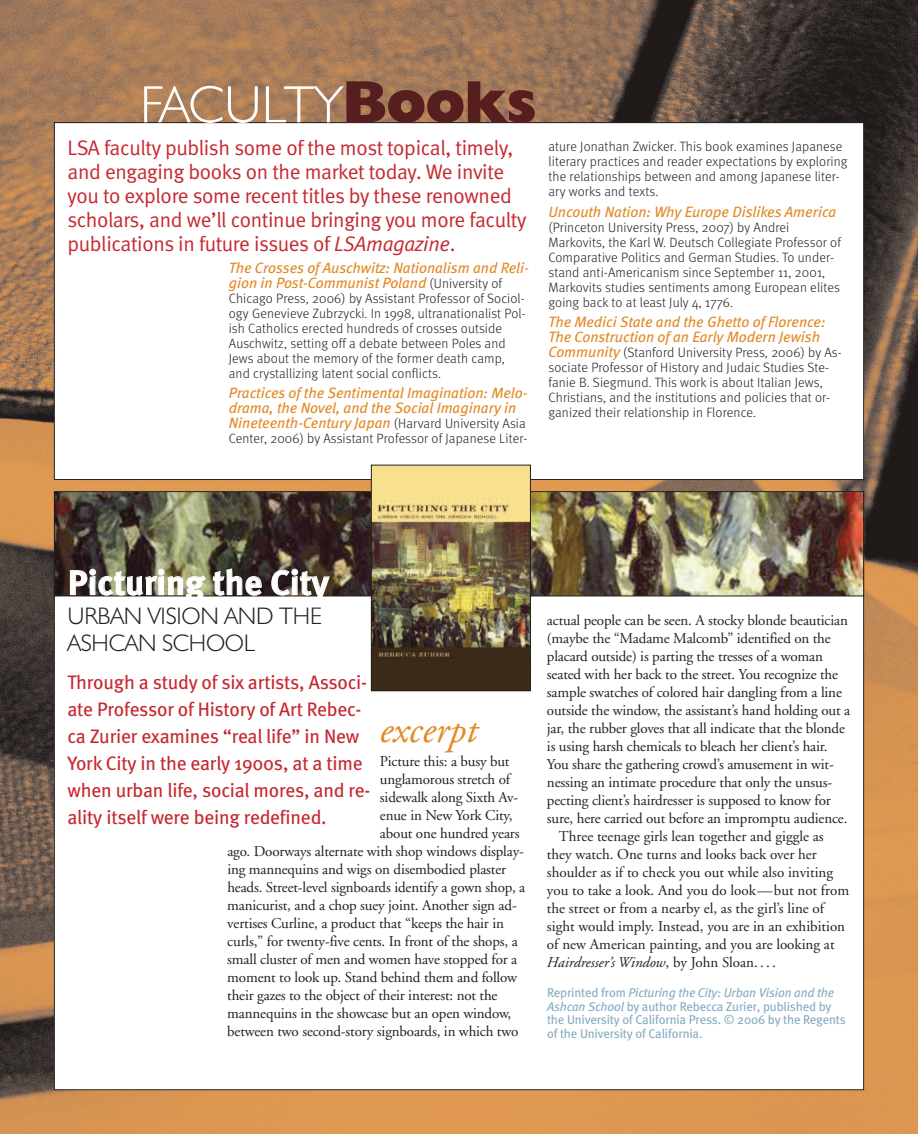
<style>
.page{position:relative;width:918px;height:1134px;background:#fff}
.page>*{position:absolute;margin:0;border:0;box-sizing:border-box;transform-origin:0 0}
.t1{font:300 52.65px "Humanist 521 BT";letter-spacing:-.01em;color:#fff}
.t2{font:39px "Adobe Garamond Italic Os F";color:#e18a26}
.t3{font:700 34.5px "Meta";letter-spacing:.01em;color:#fff}
.t4{font:300 24px/27px "Humanist 521 BT";letter-spacing:-.01em;color:#231f20}
.t5{font:21px/24px "Meta Normal";letter-spacing:-.015em;color:#c62930}
.t6{font:19.5px/27px "Meta";letter-spacing:-.01em;color:#c62930}
.t7{font:15px "Adobe Garamond";letter-spacing:-.01em;color:#231f20}
.t8{font:italic 15px/15px "Meta";color:#e18a26}
.t9{font:italic 15px "Adobe Garamond";color:#231f20}
.t10{font:300 13.5px/15px "Meta";letter-spacing:.01em;color:#231f20}
.t11{font:12.75px/13.5px "Meta";letter-spacing:-.01em;color:#87acc1}
.s1{font-weight:800;font-size:60px;color:#561e1e}
.s2{font-family:"Meta Normal LF";font-style:italic}
.s3{font-weight:300;font-style:normal;font-size:13.5px;color:#231f20}
.s4{font-weight:400;font-style:italic;font-size:15px;color:#e18a26}
.s5{font-style:normal}
.s6{font-style:italic}
</style>
<div class="page">
<img style="left:0;top:0;width:918px;height:1134px">
<div style="left:54px;top:123px;width:810px;height:357px;background:#fff"></div>
<div style="left:54px;top:561px;width:810px;height:529px;background:#fff"></div>
<img style="left:56px;top:493px;width:806px;height:101px">
<div style="left:54px;top:491px;width:810px;height:105px;border:1px solid #231f20"></div>
<img style="left:373px;top:467px;width:156px;height:222px">
<div style="left:371px;top:465px;width:160px;height:226px;border:1px solid #231f20"></div>
<h1 class="t1" style="left:140px;top:86px;width:398px">FACULTY<span class="s1">Books</span></h1>
<p class="t5" style="left:67px;top:137px;width:461px">LSA faculty publish some of the most topical, timely, and engaging books on the market today. We invite you to explore some recent titles by these renowned scholars, and we’ll continue bringing you more faculty publications in future issues of <span class="s2">LSAmagazine</span>.</p>
<p class="t8" style="left:229px;top:262px;width:302px">The Crosses of Auschwitz: Nationalism and Reli&shy;gion in Post-Communist Poland <span class="s3">(University of</span></p>
<p class="t10" style="left:229px;top:292px;width:298px">Chicago Press, 2006) by Assistant Professor of Sociol&shy;ogy Genevieve Zubrzycki. In 1998, ultranationalist Pol&shy;ish Catholics erected hundreds of crosses outside Auschwitz, setting off a debate between Poles and Jews about the memory of the former death camp, and crystallizing latent social conflicts.</p>
<p class="t8" style="left:229px;top:387px;width:300px">Practices of the Sentimental Imagination: Melo&shy;drama, the Novel, and the Social Imaginary in<br>Nineteenth-Century Japan <span class="s3">(Harvard University Asia</span></p>
<p class="t10" style="left:229px;top:432px;width:300px">Center, 2006) by Assistant Professor of Japanese Liter-</p>
<p class="t10" style="left:549px;top:140px;width:301px">ature Jonathan Zwicker. This book examines Japanese literary practices and reader expectations by exploring the relationships between and among Japanese liter&shy;ary works and texts.</p>
<p class="t8" style="left:549px;top:205px;width:289px">Uncouth Nation: Why Europe Dislikes America</p>
<p class="t10" style="left:549px;top:221px;width:294px">(Princeton University Press, 2007) by Andrei Markovits, the Karl W. Deutsch Collegiate Professor of Comparative Politics and German Studies. To under&shy;stand anti-Americanism since September 11, 2001, Markovits studies sentiments among European elites going back to at least July 4, 1776.</p>
<p class="t8" style="left:549px;top:316px;width:278px">The Medici State and the Ghetto of Florence:<br>The Construction of an Early Modern Jewish</p>
<p class="t10" style="left:549px;top:346px;width:295px"><span class="s4">Community</span> (Stanford University Press, 2006) by As&shy;sociate Professor of History and Judaic Studies Ste&shy;fanie B. Siegmund. This work is about Italian Jews, Christians, and the institutions and policies that or&shy;ganized their relationship in Florence.</p>
<h3 class="t3" style="left:68px;top:562px;width:262px">Picturing the City</h3>
<h3 class="t4" style="left:68px;top:605px;width:256px">URBAN VISION AND THE<br>ASHCAN SCHOOL</h3>
<h3 class="t6" style="left:67px;top:671px;width:305px">Through a study of six artists, Associ&shy;ate Professor of History of Art Rebec&shy;ca Zurier examines “real life” in New York City in the early 1900s, at a time when urban life, social mores, and re&shy;ality itself were being redefined.</h3>
<h2 class="t2" style="left:379px;top:714px;width:99px">excerpt</h2>
<p class="t7" style="left:380px;top:755px;width:131px">Picture this: a busy but</p>
<p class="t7" style="left:380px;top:773px;width:132px">unglamorous stretch of</p>
<p class="t7" style="left:380px;top:791px;width:140px">sidewalk along Sixth Av-</p>
<p class="t7" style="left:380px;top:809px;width:134px">enue in New York City,</p>
<p class="t7" style="left:380px;top:827px;width:141px">about one hundred years</p>
<p class="t7" style="left:227px;top:845px;width:298px">ago. Doorways alternate with shop windows display-</p>
<p class="t7" style="left:227px;top:863px;width:280px">ing mannequins and wigs on disembodied plaster</p>
<p class="t7" style="left:227px;top:881px;width:300px">heads. Street-level signboards identify a gown shop, a</p>
<p class="t7" style="left:227px;top:899px;width:291px">manicurist, and a chop suey joint. Another sign ad-</p>
<p class="t7" style="left:227px;top:917px;width:278px">vertises Curline, a product that “keeps the hair in</p>
<p class="t7" style="left:227px;top:935px;width:292px">curls,” for twenty-five cents. In front of the shops, a</p>
<p class="t7" style="left:227px;top:953px;width:292px">small cluster of men and women have stopped for a</p>
<p class="t7" style="left:227px;top:971px;width:291px">moment to look up. Stand behind them and follow</p>
<p class="t7" style="left:227px;top:989px;width:272px">their gazes to the object of their interest: not the</p>
<p class="t7" style="left:227px;top:1007px;width:286px">mannequins in the showcase but an open window,</p>
<p class="t7" style="left:227px;top:1025px;width:293px">between two second-story signboards, in which two</p>
<p class="t7" style="left:547px;top:615px;width:303px">actual people can be seen. A stocky blonde beautician</p>
<p class="t7" style="left:547px;top:633px;width:285px">(maybe the “Madame Malcomb” identified on the</p>
<p class="t7" style="left:547px;top:651px;width:278px">placard outside) is parting the tresses of a woman</p>
<p class="t7" style="left:547px;top:669px;width:293px">seated with her back to the street. You recognize the</p>
<p class="t7" style="left:547px;top:687px;width:296px">sample swatches of colored hair dangling from a line</p>
<p class="t7" style="left:547px;top:705px;width:305px">outside the window, the assistant’s hand holding out a</p>
<p class="t7" style="left:547px;top:723px;width:299px">jar, the rubber gloves that all indicate that the blonde</p>
<p class="t7" style="left:547px;top:741px;width:282px">is using harsh chemicals to bleach her client’s hair.</p>
<p class="t7" style="left:547px;top:759px;width:288px">You share the gathering crowd’s amusement in wit-</p>
<p class="t7" style="left:547px;top:777px;width:287px">nessing an intimate procedure that only the unsus-</p>
<p class="t7" style="left:547px;top:795px;width:285px">pecting client’s hairdresser is supposed to know for</p>
<p class="t7" style="left:547px;top:813px;width:302px">sure, here carried out before an impromptu audience.</p>
<p class="t7" style="left:559px;top:831px;width:266px">Three teenage girls lean together and giggle as</p>
<p class="t7" style="left:547px;top:849px;width:271px">they watch. One turns and looks back over her</p>
<p class="t7" style="left:547px;top:867px;width:288px">shoulder as if to check you out while also inviting</p>
<p class="t7" style="left:547px;top:885px;width:304px">you to take a look. And you do look—but not from</p>
<p class="t7" style="left:547px;top:903px;width:279px">the street or from a nearby el, as the girl’s line of</p>
<p class="t7" style="left:547px;top:921px;width:300px">sight would imply. Instead, you are in an exhibition</p>
<p class="t7" style="left:547px;top:939px;width:289px">of new American painting, and you are looking at</p>
<p class="t9" style="left:547px;top:957px;width:230px">Hairdresser’s Window<span class="s5">, by John Sloan. . . .</span></p>
<p class="t11" style="left:547px;top:987px;width:300px">Reprinted from <span class="s6">Picturing the City: Urban Vision and the Ashcan School</span> by author Rebecca Zurier, published by the University of California Press. © 2006 by the Regents of the University of California.</p>
</div>
